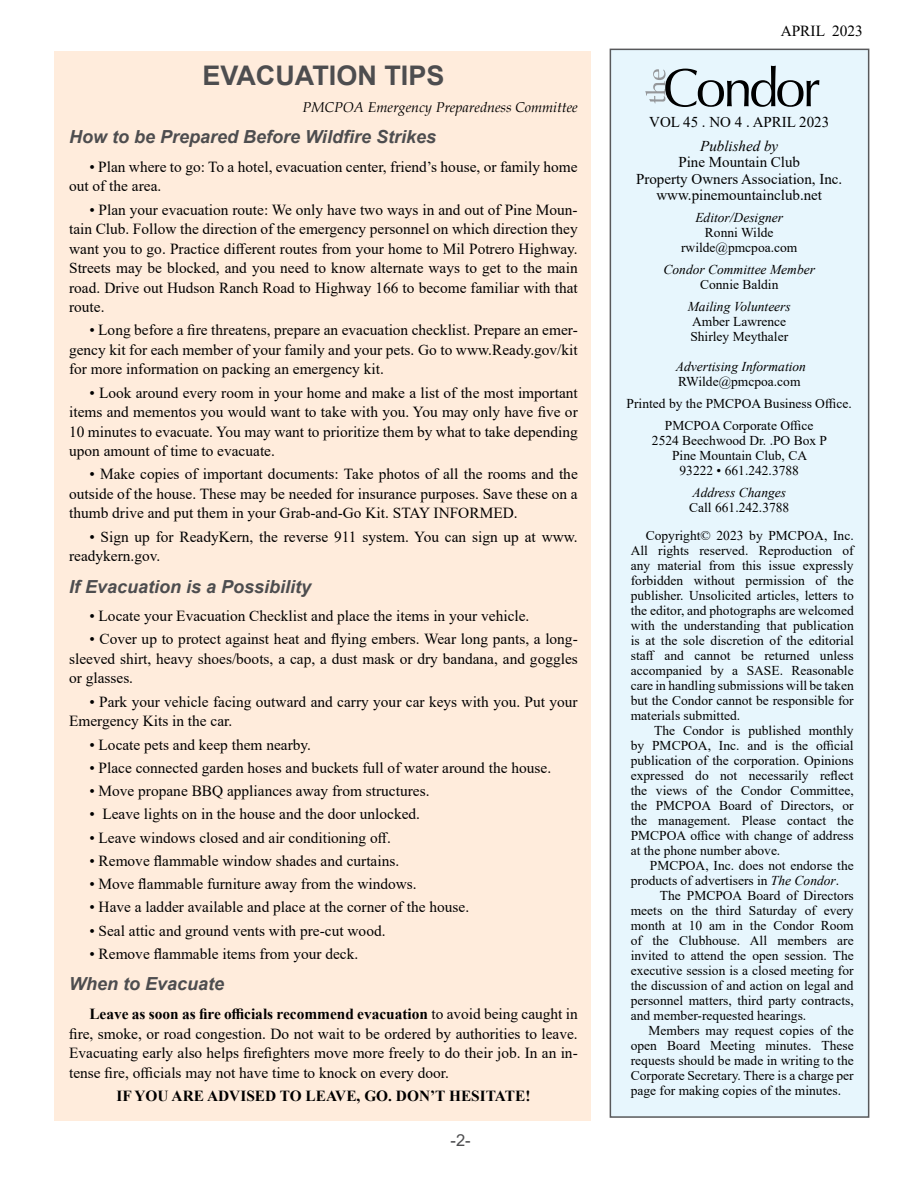
<style>
.page{position:relative;width:918px;height:1188px;background:#fff}
.page>*{position:absolute;margin:0;border:0;box-sizing:border-box;transform-origin:0 0}
.t1{font:700 27px "Arial";color:#4d4d4f}
.t2{font:italic 700 18px "Arial";color:#4d4d4f}
.t3{font:16.5px "Arial";color:#4d4d4f}
.t4{font:15.3px/19.5px "Times New Roman";color:#000;text-align:justify}
.t5{font:700 15.3px "Times New Roman";color:#000}
.t6{font:15px/16.5px "Times New Roman";color:#000;text-align:center}
.t7{font:italic 15px "Times New Roman";color:#000}
.t8{font:italic 14.25px "Book Antiqua";color:#000}
.t9{font:13.5px/15px "Times New Roman";color:#000;text-align:justify}
.t10{font:italic 13.5px "Times New Roman";color:#000}
.s1{font-weight:700}
.s2{font-style:italic}
</style>
<div class="page">
<div style="left:54px;top:52px;width:536px;height:1069px;background:#ffecdc"></div>
<div style="left:610px;top:49px;width:259px;height:1069px;background:#e7f6fd;border:2px solid #58595b"></div>
<svg style="left:645px;top:66px;width:175px;height:41px"></svg>
<h1 class="t1" style="left:202px;top:56px;width:244px">EVACUATION TIPS</h1>
<p class="t8" style="left:302px;top:97px;width:277px">PMCPOA Emergency Preparedness Committee</p>
<p class="t2" style="left:69px;top:125px;width:368px">How to be Prepared Before Wildfire Strikes</p>
<p class="t4" style="left:69px;top:156px;width:510px;text-indent:20px">• Plan where to go: To a hotel, evacuation center, friend’s house, or family home out of the area.</p>
<p class="t4" style="left:69px;top:199px;width:510px;text-indent:20px">• Plan your evacuation route: We only have two ways in and out of Pine Moun&shy;tain Club. Follow the direction of the emergency personnel on which direction they want you to go. Practice different routes from your home to Mil Potrero Highway.<br>Streets may be blocked, and you need to know alternate ways to get to the main road. Drive out Hudson Ranch Road to Highway 166 to become familiar with that route.</p>
<p class="t4" style="left:69px;top:320px;width:510px;text-indent:20px">• Long before a fire threatens, prepare an evacuation checklist. Prepare an emer&shy;gency kit for each member of your family and your pets. Go to www.Ready.gov/kit for more information on packing an emergency kit.</p>
<p class="t4" style="left:69px;top:382px;width:510px;text-indent:20px">• Look around every room in your home and make a list of the most important items and mementos you would want to take with you. You may only have five or 10 minutes to evacuate. You may want to prioritize them by what to take depending upon amount of time to evacuate.</p>
<p class="t4" style="left:69px;top:464px;width:510px;text-indent:20px">• Make copies of important documents: Take photos of all the rooms and the outside of the house. These may be needed for insurance purposes. Save these on a thumb drive and put them in your Grab-and-Go Kit. STAY INFORMED.</p>
<p class="t4" style="left:69px;top:526px;width:510px;text-indent:20px">• Sign up for ReadyKern, the reverse 911 system. You can sign up at www. readykern.gov.</p>
<p class="t2" style="left:69px;top:574px;width:244px">If Evacuation is a Possibility</p>
<p class="t4" style="left:89px;top:606px;width:442px">• Locate your Evacuation Checklist and place the items in your vehicle.</p>
<p class="t4" style="left:69px;top:629px;width:510px;text-indent:20px">• Cover up to protect against heat and flying embers. Wear long pants, a long&shy;sleeved shirt, heavy shoes/boots, a cap, a dust mask or dry bandana, and goggles or glasses.</p>
<p class="t4" style="left:69px;top:691px;width:510px;text-indent:20px">• Park your vehicle facing outward and carry your car keys with you. Put your<br>Emergency Kits in the car.</p>
<p class="t4" style="left:89px;top:734px;width:223px">• Locate pets and keep them nearby.</p>
<p class="t4" style="left:89px;top:757px;width:463px">• Place connected garden hoses and buckets full of water around the house.</p>
<p class="t4" style="left:89px;top:781px;width:342px">• Move propane BBQ appliances away from structures.</p>
<p class="t4" style="left:89px;top:804px;width:332px">• Leave lights on in the house and the door unlocked.</p>
<p class="t4" style="left:89px;top:827px;width:303px">• Leave windows closed and air conditioning off.</p>
<p class="t4" style="left:89px;top:851px;width:311px">• Remove flammable window shades and curtains.</p>
<p class="t4" style="left:89px;top:874px;width:329px">• Move flammable furniture away from the windows.</p>
<p class="t4" style="left:89px;top:897px;width:381px">• Have a ladder available and place at the corner of the house.</p>
<p class="t4" style="left:89px;top:920px;width:298px">• Seal attic and ground vents with pre-cut wood.</p>
<p class="t4" style="left:89px;top:944px;width:270px">• Remove flammable items from your deck.</p>
<p class="t2" style="left:69px;top:972px;width:157px">When to Evacuate</p>
<p class="t4" style="left:69px;top:1004px;width:510px;text-indent:20px"><span class="s1">Leave as soon as fire officials recommend evacuation</span> to avoid being caught in fire, smoke, or road congestion. Do not wait to be ordered by authorities to leave.<br>Evacuating early also helps firefighters move more freely to do their job. In an in&shy;tense fire, officials may not have time to knock on every door.</p>
<p class="t5" style="left:116px;top:1085px;width:416px">IF YOU ARE ADVISED TO LEAVE, GO. DON’T HESITATE!</p>
<p class="t3" style="left:451px;top:1129px;width:22px">-2-</p>
<p class="t4" style="left:781px;top:20px;width:84px">APRIL 2023</p>
<p class="t6" style="left:649px;top:113px;width:182px">VOL 45 . NO 4 . APRIL 2023</p>
<p class="t7" style="left:700px;top:135px;width:79px">Published by</p>
<p class="t6" style="left:636px;top:153px;width:208px">Pine Mountain Club<br>Property Owners Association, Inc. www.pinemountainclub.net</p>
<p class="t10" style="left:695px;top:208px;width:89px">Editor/Designer</p>
<p class="t9" style="left:681px;top:225px;width:118px;text-align:center">Ronni Wilde rwilde@pmcpoa.com</p>
<p class="t10" style="left:664px;top:260px;width:153px">Condor Committee Member</p>
<p class="t9" style="left:700px;top:277px;width:80px">Connie Baldin</p>
<p class="t10" style="left:688px;top:297px;width:105px">Mailing Volunteers</p>
<p class="t9" style="left:690px;top:313px;width:99px">Amber Lawrence<br>Shirley Meythaler</p>
<p class="t10" style="left:676px;top:357px;width:132px">Advertising Information</p>
<p class="t9" style="left:627px;top:370px;width:227px;line-height:22px;text-align:center">RWilde@pmcpoa.com<br>Printed by the PMCPOA Business Office.<br>PMCPOA Corporate Office</p>
<p class="t9" style="left:652px;top:432px;width:177px;text-align:center">2524 Beechwood Dr. .PO Box P<br>Pine Mountain Club, CA<br>93222 • 661.242.3788</p>
<p class="t10" style="left:692px;top:483px;width:95px">Address Changes</p>
<p class="t9" style="left:646px;top:492px;width:209px;line-height:28.5px;text-indent:43px">Call 661.242.3788<br>Copyright© 2023 by PMCPOA, Inc.</p>
<p class="t9" style="left:631px;top:543px;width:224px">All rights reserved. Reproduction of any material from this issue expressly forbidden without permission of the publisher. Unsolicited articles, letters to the editor, and photographs are welcomed with the understanding that publication is at the sole discretion of the editorial staff and cannot be returned unless accompanied by a SASE. Reasonable care in handling submissions will be taken but the Condor cannot be responsible for materials submitted.</p>
<p class="t9" style="left:631px;top:723px;width:224px;text-indent:23px">The Condor is published monthly by PMCPOA, Inc. and is the official publication of the corporation. Opinions expressed do not necessarily reflect the views of the Condor Committee, the PMCPOA Board of Directors, or the management. Please contact the PMCPOA office with change of address at the phone number above.</p>
<p class="t9" style="left:631px;top:858px;width:224px;text-indent:19px">PMCPOA, Inc. does not endorse the products of advertisers in <span class="s2">The Condor</span>.</p>
<p class="t9" style="left:631px;top:888px;width:224px;text-indent:29px">The PMCPOA Board of Directors meets on the third Saturday of every month at 10 am in the Condor Room of the Clubhouse. All members are invited to attend the open session. The executive session is a closed meeting for the discussion of and action on legal and personnel matters, third party contracts, and member-requested hearings.</p>
<p class="t9" style="left:631px;top:1023px;width:224px;text-indent:18px">Members may request copies of the open Board Meeting minutes. These requests should be made in writing to the Corporate Secretary. There is a charge per page for making copies of the minutes.</p>
</div>
